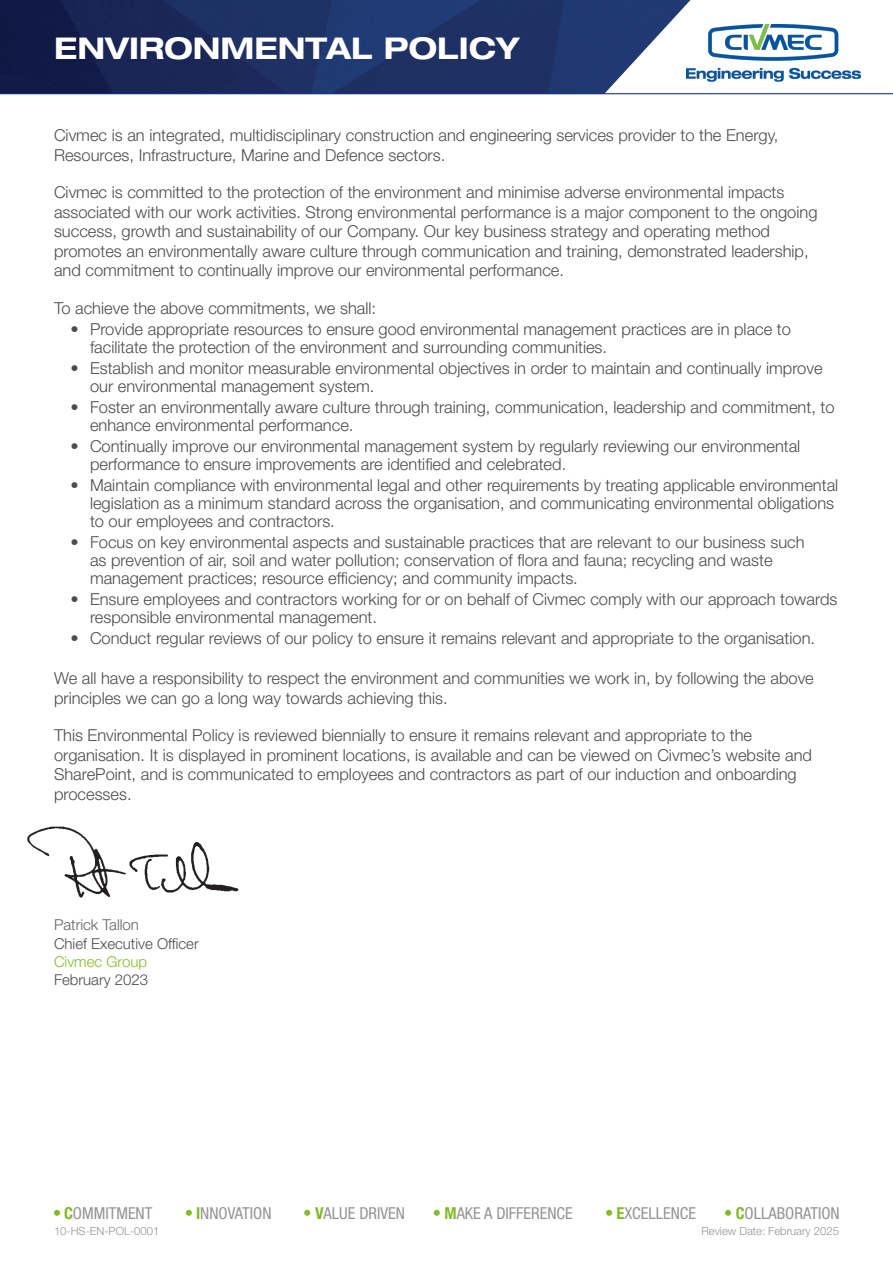
<style>
.page{position:relative;width:893px;height:1263px;background:#fff}
.page>*{position:absolute;margin:0;border:0;box-sizing:border-box;transform-origin:0 0}
.t1{font:700 expanded 30px "Helvetica Neue LT Std";color:#fff}
.Body{font:300 16.5px/19.5px "Helvetica Neue LT Std";color:#4b4c4d}
.t2{font:condensed 16.5px "Helvetica Neue LT Std";color:#939598}
.t3{font:300 15px "Helvetica Neue LT Std";color:#4b4c4d}
.Subheading{font:300 15px "Helvetica Neue LT Std";color:#606063}
.t4{font:300 15px "Helvetica Neue LT Std";color:#82bb27}
.t5{font:300 11.25px "Helvetica Neue LT Std";color:#939598}
.s1{font-weight:700;color:#82bb27}
</style>
<div class="page">
<img style="left:27px;top:826px;width:212px;height:72px">
<svg style="left:54px;top:1210px;width:6px;height:6px"></svg>
<img style="left:0;top:0;width:690px;height:93px">
<img style="left:687px;top:24px;width:174px;height:57px">
<hr style="left:0;top:93px;width:893px;height:1px;background:#001c88">
<svg style="left:186px;top:1210px;width:6px;height:6px"></svg>
<svg style="left:304px;top:1210px;width:6px;height:6px"></svg>
<svg style="left:434px;top:1210px;width:6px;height:6px"></svg>
<svg style="left:606px;top:1210px;width:6px;height:6px"></svg>
<svg style="left:725px;top:1210px;width:6px;height:6px"></svg>
<p class="t1" style="left:54px;top:30px;width:467px">ENVIRONMENTAL POLICY</p>
<p class="Body" style="left:54px;top:125px;width:726px">Civmec is an integrated, multidisciplinary construction and engineering services provider to the Energy,<br>Resources, Infrastructure, Marine and Defence sectors.</p>
<p class="Body" style="left:54px;top:182px;width:765px">Civmec is committed to the protection of the environment and minimise adverse environmental impacts associated with our work activities. Strong environmental performance is a major component to the ongoing success, growth and sustainability of our Company. Our key business strategy and operating method promotes an environmentally aware culture through communication and training, demonstrated leadership, and commitment to continually improve our environmental performance.</p>
<p class="Body" style="left:54px;top:298px;width:324px">To achieve the above commitments, we shall:</p>
<p class="Body" style="left:90px;top:319px;width:702px;line-height:18px;text-indent:-20px">• Provide appropriate resources to ensure good environmental management practices are in place to facilitate the protection of the environment and surrounding communities.</p>
<p class="Body" style="left:90px;top:358px;width:734px;line-height:18px;text-indent:-20px">• Establish and monitor measurable environmental objectives in order to maintain and continually improve our environmental management system.</p>
<p class="Body" style="left:90px;top:397px;width:746px;line-height:18px;text-indent:-20px">• Foster an environmentally aware culture through training, communication, leadership and commitment, to enhance environmental performance.</p>
<p class="Body" style="left:90px;top:436px;width:712px;line-height:18px;text-indent:-20px">• Continually improve our environmental management system by regularly reviewing our environmental performance to ensure improvements are identified and celebrated.</p>
<p class="Body" style="left:90px;top:475px;width:750px;line-height:18px;text-indent:-20px">• Maintain compliance with environmental legal and other requirements by treating applicable environmental legislation as a minimum standard across the organisation, and communicating environmental obligations to our employees and contractors.</p>
<p class="Body" style="left:90px;top:532px;width:716px;line-height:18px;text-indent:-20px">• Focus on key environmental aspects and sustainable practices that are relevant to our business such as prevention of air, soil and water pollution; conservation of flora and fauna; recycling and waste management practices; resource efficiency; and community impacts.</p>
<p class="Body" style="left:90px;top:589px;width:749px;line-height:18px;text-indent:-20px">• Ensure employees and contractors working for or on behalf of Civmec comply with our approach towards responsible environmental management.</p>
<p class="Body" style="left:70px;top:628px;width:746px">• Conduct regular reviews of our policy to ensure it remains relevant and appropriate to the organisation.</p>
<p class="Body" style="left:54px;top:668px;width:761px">We all have a responsibility to respect the environment and communities we work in, by following the above principles we can go a long way towards achieving this.</p>
<p class="Body" style="left:54px;top:725px;width:759px">This Environmental Policy is reviewed biennially to ensure it remains relevant and appropriate to the organisation. It is displayed in prominent locations, is available and can be viewed on Civmec’s website and SharePoint, and is communicated to employees and contractors as part of our induction and onboarding processes.</p>
<p class="Subheading" style="left:54px;top:915px;width:87px">Patrick Tallon</p>
<p class="t3" style="left:54px;top:935px;width:146px">Chief Executive Officer</p>
<p class="t4" style="left:54px;top:953px;width:95px">Civmec Group</p>
<p class="t3" style="left:54px;top:971px;width:96px">February 2023</p>
<p class="t2" style="left:64px;top:1203px;width:90px"><span class="s1">C</span>OMMITMENT</p>
<p class="t2" style="left:196px;top:1203px;width:77px"><span class="s1">I</span>NNOVATION</p>
<p class="t2" style="left:315px;top:1203px;width:91px"><span class="s1">V</span>ALUE DRIVEN</p>
<p class="t2" style="left:444px;top:1203px;width:130px"><span class="s1">M</span>AKE A DIFFERENCE</p>
<p class="t2" style="left:616px;top:1203px;width:81px"><span class="s1">E</span>XCELLENCE</p>
<p class="t2" style="left:736px;top:1203px;width:105px"><span class="s1">C</span>OLLABORATION</p>
<p class="t5" style="left:54px;top:1224px;width:107px">10-HS-EN-POL-0001</p>
<p class="t5" style="left:701px;top:1224px;width:139px">Review Date: February 2025</p>
</div>
